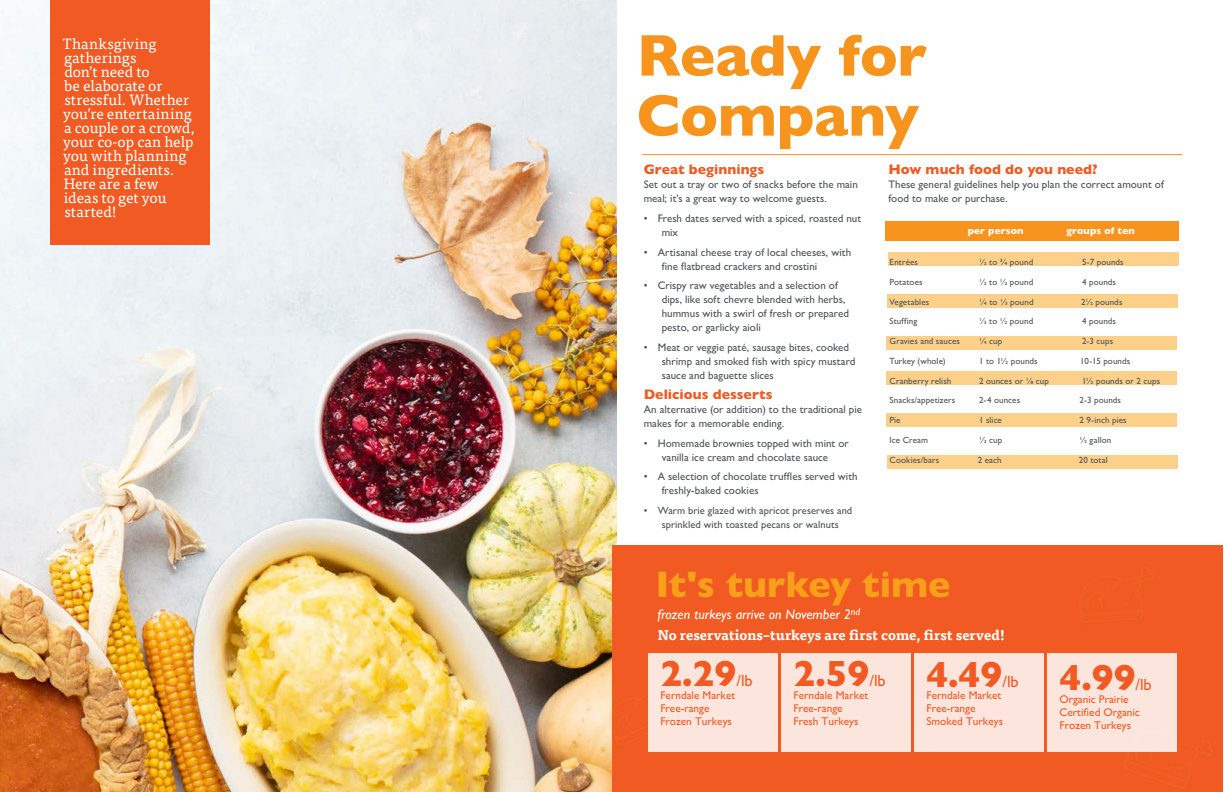
<style>
.page{position:relative;width:1224px;height:792px;background:#fff}
.page>*{position:absolute;margin:0;border:0;box-sizing:border-box;transform-origin:0 0}
.t1{font:800 59.6px/60px "Gill Sans MT Pro";letter-spacing:-.01em;color:#f7941e}
.t2{font:800 37.3px "Gill Sans MT Pro";color:#f9a01b}
.t3{font:800 36.9px "Gill Sans";color:#f15a22}
.t4{font:500 16.2px "Gill Sans";letter-spacing:-.005em;color:#f15a22}
.t5{font:15px/14px "Tisa Pro";color:#fff}
.t6{font:800 14px "Gill Sans MT Pro";letter-spacing:.005em;color:#f15a22}
.t7{font:700 14px "Tisa Pro";color:#fff}
.t8{font:italic 500 14px "Gill Sans MT Pro";letter-spacing:-.005em;color:#fff}
.t9{font:500 11.3px/12.9px "Gill Sans";color:#f15a22}
.t10{font:500 11px/14px "Gill Sans MT Pro";letter-spacing:.005em;color:#4d525a}
.t11{font:500 10.5px/14px "Gill Sans MT Pro";letter-spacing:.005em;color:#4d525a;text-align:center}
.t12{font:800 10px "Gill Sans MT Pro";letter-spacing:.01em;color:#fff}
.t13{font:500 9px "Gill Sans MT Pro";letter-spacing:.01em;color:#4d525a}
</style>
<div class="page">
<div style="left:888px;top:252px;width:291px;height:14px;background:#fcd088"></div>
<div style="left:887px;top:455px;width:291px;height:14px;background:#fcd088"></div>
<div style="left:886px;top:413px;width:290px;height:14px;background:#fcd088"></div>
<div style="left:886px;top:371px;width:290px;height:14px;background:#fcd088"></div>
<div style="left:886px;top:336px;width:290px;height:14px;background:#fcd088"></div>
<img style="left:0;top:0;width:616px;height:792px">
<div style="left:887px;top:294px;width:291px;height:14px;background:#fcd088"></div>
<div style="left:50px;top:0;width:160px;height:245px;background:#f15a22"></div>
<div style="left:612px;top:545px;width:611px;height:247px;background:#f15a22"></div>
<img style="left:592px;top:665px;width:20px;height:90px">
<hr style="left:642px;top:154px;width:540px;height:1px;background:#f7941e">
<div style="left:1047px;top:653px;width:130px;height:99px;background:#fce5dd"></div>
<div style="left:781px;top:653px;width:130px;height:99px;background:#fce5dd"></div>
<div style="left:648px;top:653px;width:130px;height:99px;background:#fce5dd"></div>
<div style="left:914px;top:653px;width:130px;height:99px;background:#fce5dd"></div>
<div style="left:886px;top:221px;width:293px;height:20px;background:#f7941e"></div>
<h3 class="t5" style="left:63px;top:36px;width:133px">Thanksgiving gatherings<br>don’t need to<br>be elaborate or stressful. Whether you’re entertaining a couple or a crowd, your co-op can help you with planning and ingredients.<br>Here are a few ideas to get you started!</h3>
<h1 class="t1" style="left:636px;top:25px;width:292px">Ready for<br>Company</h1>
<p class="t6" style="left:644px;top:161px;width:122px">Great beginnings</p>
<p class="t10" style="left:644px;top:177px;width:216px">Set out a tray or two of snacks before the main meal; it’s a great way to welcome guests.</p>
<p class="t10" style="left:662px;top:211px;width:201px;text-indent:-18px">• Fresh dates served with a spiced, roasted nut mix</p>
<p class="t10" style="left:662px;top:245px;width:191px;text-indent:-18px">• Artisanal cheese tray of local cheeses, with fine flatbread crackers and crostini</p>
<p class="t10" style="left:662px;top:278px;width:189px;text-indent:-18px">• Crispy raw vegetables and a selection of dips, like soft chevre blended with herbs, hummus with a swirl of fresh or prepared pesto, or garlicky aioli</p>
<p class="t10" style="left:662px;top:340px;width:195px;text-indent:-18px">• Meat or veggie paté, sausage bites, cooked shrimp and smoked fish with spicy mustard sauce and baguette slices</p>
<p class="t6" style="left:644px;top:386px;width:131px">Delicious desserts</p>
<p class="t10" style="left:644px;top:402px;width:220px">An alternative (or addition) to the traditional pie makes for a memorable ending.</p>
<p class="t10" style="left:644px;top:436px;width:207px;text-align:center">• Homemade brownies topped with mint or vanilla ice cream and chocolate sauce</p>
<p class="t10" style="left:662px;top:469px;width:198px;text-indent:-18px">• A selection of chocolate truffles served with freshly-baked cookies</p>
<p class="t11" style="left:644px;top:503px;width:210px">• Warm brie glazed with apricot preserves and sprinkled with toasted pecans or walnuts</p>
<p class="t6" style="left:888px;top:161px;width:211px">How much food do you need?</p>
<p class="t10" style="left:888px;top:178px;width:277px">These general guidelines help you plan the correct amount of food to make or purchase.</p>
<p class="t12" style="left:968px;top:224px;width:57px">per person</p>
<p class="t12" style="left:1066px;top:224px;width:70px">groups of ten</p>
<p class="t13" style="left:890px;top:257px;width:30px">Entrées</p>
<p class="t13" style="left:979px;top:257px;width:56px">½ to ¾ pound</p>
<p class="t13" style="left:1082px;top:257px;width:43px">5-7 pounds</p>
<p class="t13" style="left:890px;top:277px;width:35px">Potatoes</p>
<p class="t13" style="left:979px;top:277px;width:56px">⅓ to ½ pound</p>
<p class="t13" style="left:1082px;top:277px;width:36px">4 pounds</p>
<p class="t13" style="left:890px;top:296px;width:41px">Vegetables</p>
<p class="t13" style="left:979px;top:296px;width:56px">¼ to ⅓ pound</p>
<p class="t13" style="left:1081px;top:296px;width:43px">2½ pounds</p>
<p class="t13" style="left:890px;top:316px;width:29px">Stuffing</p>
<p class="t13" style="left:979px;top:316px;width:56px">⅓ to ½ pound</p>
<p class="t13" style="left:1082px;top:316px;width:36px">4 pounds</p>
<p class="t13" style="left:890px;top:336px;width:72px">Gravies and sauces</p>
<p class="t13" style="left:979px;top:336px;width:25px">¼ cup</p>
<p class="t13" style="left:1082px;top:336px;width:33px">2-3 cups</p>
<p class="t13" style="left:890px;top:356px;width:58px">Turkey (whole)</p>
<p class="t13" style="left:979px;top:356px;width:60px">1 to 1½ pounds</p>
<p class="t13" style="left:1080px;top:356px;width:52px">10-15 pounds</p>
<p class="t13" style="left:890px;top:375px;width:63px">Cranberry relish</p>
<p class="t13" style="left:979px;top:375px;width:71px">2 ounces or ⅛ cup</p>
<p class="t13" style="left:1082px;top:375px;width:80px">1½ pounds or 2 cups</p>
<p class="t13" style="left:890px;top:395px;width:67px">Snacks/appetizers</p>
<p class="t13" style="left:979px;top:395px;width:43px">2-4 ounces</p>
<p class="t13" style="left:1080px;top:395px;width:43px">2-3 pounds</p>
<p class="t13" style="left:890px;top:415px;width:13px">Pie</p>
<p class="t13" style="left:979px;top:415px;width:24px">1 slice</p>
<p class="t13" style="left:1080px;top:415px;width:49px">2 9-inch pies</p>
<p class="t13" style="left:890px;top:435px;width:40px">Ice Cream</p>
<p class="t13" style="left:979px;top:435px;width:25px">½ cup</p>
<p class="t13" style="left:1080px;top:435px;width:33px">½ gallon</p>
<p class="t13" style="left:890px;top:454px;width:51px">Cookies/bars</p>
<p class="t13" style="left:978px;top:454px;width:25px">2 each</p>
<p class="t13" style="left:1079px;top:454px;width:31px">20 total</p>
<h2 class="t2" style="left:655px;top:563px;width:296px">It's turkey time</h2>
<p class="t8" style="left:657px;top:606px;width:204px">frozen turkeys arrive on November 2<sup>nd</sup></p>
<p class="t7" style="left:657px;top:624px;width:349px">No reservations–turkeys are first come, first served!</p>
<h3 class="t3" style="left:660px;top:652px;width:78px">2.29</h3>
<h3 class="t4" style="left:736px;top:671px;width:18px">/lb</h3>
<p class="t9" style="left:660px;top:689px;width:76px">Ferndale Market<br>Free-range<br>Frozen Turkeys</p>
<h3 class="t3" style="left:793px;top:652px;width:78px">2.59</h3>
<h3 class="t4" style="left:870px;top:671px;width:18px">/lb</h3>
<p class="t9" style="left:793px;top:689px;width:76px">Ferndale Market<br>Free-range<br>Fresh Turkeys</p>
<h3 class="t3" style="left:926px;top:653px;width:78px">4.49</h3>
<h3 class="t4" style="left:1002px;top:672px;width:18px">/lb</h3>
<p class="t9" style="left:926px;top:689px;width:78px">Ferndale Market<br>Free-range<br>Smoked Turkeys</p>
<h3 class="t3" style="left:1060px;top:656px;width:78px">4.99</h3>
<h3 class="t4" style="left:1136px;top:675px;width:18px">/lb</h3>
<p class="t9" style="left:1060px;top:693px;width:82px">Organic Prairie<br>Certified Organic<br>Frozen Turkeys</p>
</div>
